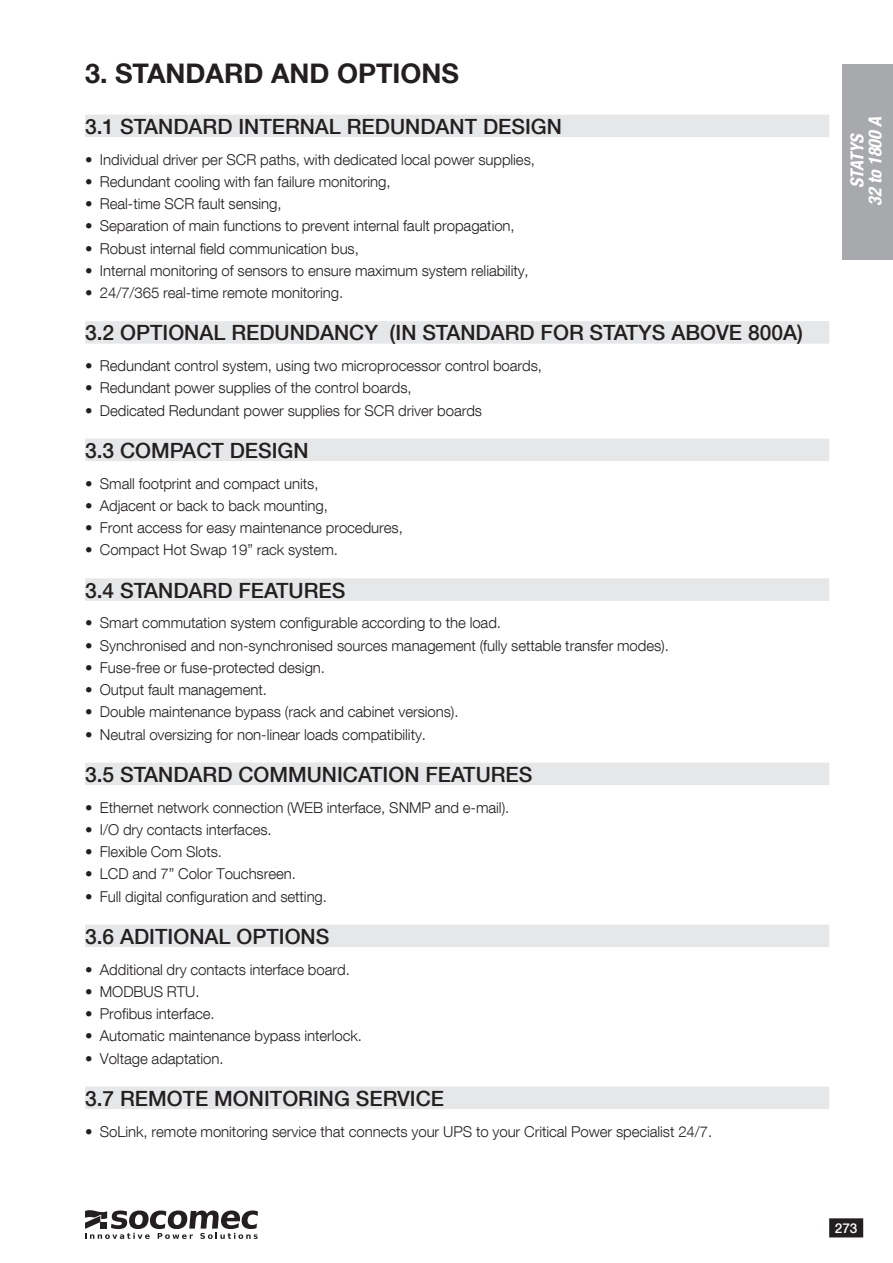
<style>
.page{position:relative;width:893px;height:1263px;background:#fff}
.page>*{position:absolute;margin:0;border:0;box-sizing:border-box;transform-origin:0 0}
.t1{font:700 27px "Helvetica Neue LT Com";color:#231f20}
.t2{font:500 21px "Helvetica Neue LT Com";color:#231f20}
.t3{font:italic 700 condensed 18px/18px "Helvetica Neue LT Com";color:#fff;text-align:center}
.t4{font:300 15px "Helvetica Neue LT Com";letter-spacing:-.005em;color:#231f20}
.t5{font:500 13.5px "Helvetica Neue LT Com";color:#fff}
</style>
<div class="page">
<div style="left:85px;top:115px;width:744px;height:22px;background:#e6e7e9"></div>
<div style="left:85px;top:321px;width:744px;height:23px;background:#e6e7e9"></div>
<div style="left:85px;top:439px;width:744px;height:22px;background:#e6e7e9"></div>
<div style="left:85px;top:578px;width:744px;height:23px;background:#e6e7e9"></div>
<div style="left:85px;top:763px;width:744px;height:22px;background:#e6e7e9"></div>
<div style="left:85px;top:924px;width:744px;height:23px;background:#e6e7e9"></div>
<div style="left:85px;top:1086px;width:744px;height:23px;background:#e6e7e9"></div>
<div style="left:842px;top:64px;width:51px;height:195px;background:#a8a9ad"></div>
<svg style="left:85px;top:1210px;width:173px;height:29px"></svg>
<div style="left:100px;top:1222px;width:7px;height:7px;background:#231f20"></div>
<div style="left:830px;top:1219px;width:32px;height:18px;background:#231f20"></div>
<div style="left:829px;top:1218px;width:34px;height:19px;border:2px solid #231f20"></div>
<h1 class="t1" style="left:85px;top:56px;width:376px">3. STANDARD AND OPTIONS</h1>
<h2 class="t2" style="left:85px;top:114px;width:478px">3.1 STANDARD INTERNAL REDUNDANT DESIGN</h2>
<p class="t4" style="left:85px;top:150px;width:451px">• Individual driver per SCR paths, with dedicated local power supplies,</p>
<p class="t4" style="left:85px;top:172px;width:307px">• Redundant cooling with fan failure monitoring,</p>
<p class="t4" style="left:85px;top:195px;width:198px">• Real-time SCR fault sensing,</p>
<p class="t4" style="left:85px;top:217px;width:431px">• Separation of main functions to prevent internal fault propagation,</p>
<p class="t4" style="left:85px;top:239px;width:275px">• Robust internal field communication bus,</p>
<p class="t4" style="left:85px;top:261px;width:445px">• Internal monitoring of sensors to ensure maximum system reliability,</p>
<p class="t4" style="left:85px;top:283px;width:260px">• 24/7/365 real-time remote monitoring.</p>
<h2 class="t2" style="left:85px;top:320px;width:719px">3.2 OPTIONAL REDUNDANCY (IN STANDARD FOR STATYS ABOVE 800A)</h2>
<p class="t4" style="left:85px;top:356px;width:458px">• Redundant control system, using two microprocessor control boards,</p>
<p class="t4" style="left:85px;top:379px;width:328px">• Redundant power supplies of the control boards,</p>
<p class="t4" style="left:85px;top:401px;width:399px">• Dedicated Redundant power supplies for SCR driver boards</p>
<h2 class="t2" style="left:85px;top:438px;width:225px">3.3 COMPACT DESIGN</h2>
<p class="t4" style="left:85px;top:474px;width:235px">• Small footprint and compact units,</p>
<p class="t4" style="left:85px;top:496px;width:244px">• Adjacent or back to back mounting,</p>
<p class="t4" style="left:85px;top:518px;width:319px">• Front access for easy maintenance procedures,</p>
<p class="t4" style="left:85px;top:541px;width:254px">• Compact Hot Swap 19” rack system.</p>
<h2 class="t2" style="left:85px;top:577px;width:262px">3.4 STANDARD FEATURES</h2>
<p class="t4" style="left:85px;top:614px;width:417px">• Smart commutation system configurable according to the load.</p>
<p class="t4" style="left:85px;top:636px;width:585px">• Synchronised and non-synchronised sources management (fully settable transfer modes).</p>
<p class="t4" style="left:85px;top:658px;width:242px">• Fuse-free or fuse-protected design.</p>
<p class="t4" style="left:85px;top:680px;width:183px">• Output fault management.</p>
<p class="t4" style="left:85px;top:703px;width:375px">• Double maintenance bypass (rack and cabinet versions).</p>
<p class="t4" style="left:85px;top:725px;width:342px">• Neutral oversizing for non-linear loads compatibility.</p>
<h2 class="t2" style="left:85px;top:762px;width:449px">3.5 STANDARD COMMUNICATION FEATURES</h2>
<p class="t4" style="left:85px;top:798px;width:426px">• Ethernet network connection (WEB interface, SNMP and e-mail).</p>
<p class="t4" style="left:85px;top:820px;width:188px">• I/O dry contacts interfaces.</p>
<p class="t4" style="left:85px;top:842px;width:138px">• Flexible Com Slots.</p>
<p class="t4" style="left:85px;top:865px;width:212px">• LCD and 7” Color Touchsreen.</p>
<p class="t4" style="left:85px;top:887px;width:244px">• Full digital configuration and setting.</p>
<h2 class="t2" style="left:85px;top:924px;width:246px">3.6 ADITIONAL OPTIONS</h2>
<p class="t4" style="left:85px;top:960px;width:266px">• Additional dry contacts interface board.</p>
<p class="t4" style="left:85px;top:982px;width:116px">• MODBUS RTU.</p>
<p class="t4" style="left:85px;top:1004px;width:131px">• Profibus interface.</p>
<p class="t4" style="left:85px;top:1027px;width:278px">• Automatic maintenance bypass interlock.</p>
<p class="t4" style="left:85px;top:1049px;width:140px">• Voltage adaptation.</p>
<h2 class="t2" style="left:85px;top:1086px;width:361px">3.7 REMOTE MONITORING SERVICE</h2>
<p class="t4" style="left:85px;top:1122px;width:629px">• SoLink, remote monitoring service that connects your UPS to your Critical Power specialist 24/7.</p>
<p class="t3" style="left:848px;top:206px;width:90px;rotate:-90deg">STATYS<br>32 to 1800 A</p>
<p class="t5" style="left:835px;top:1220px;width:24px">273</p>
</div>
